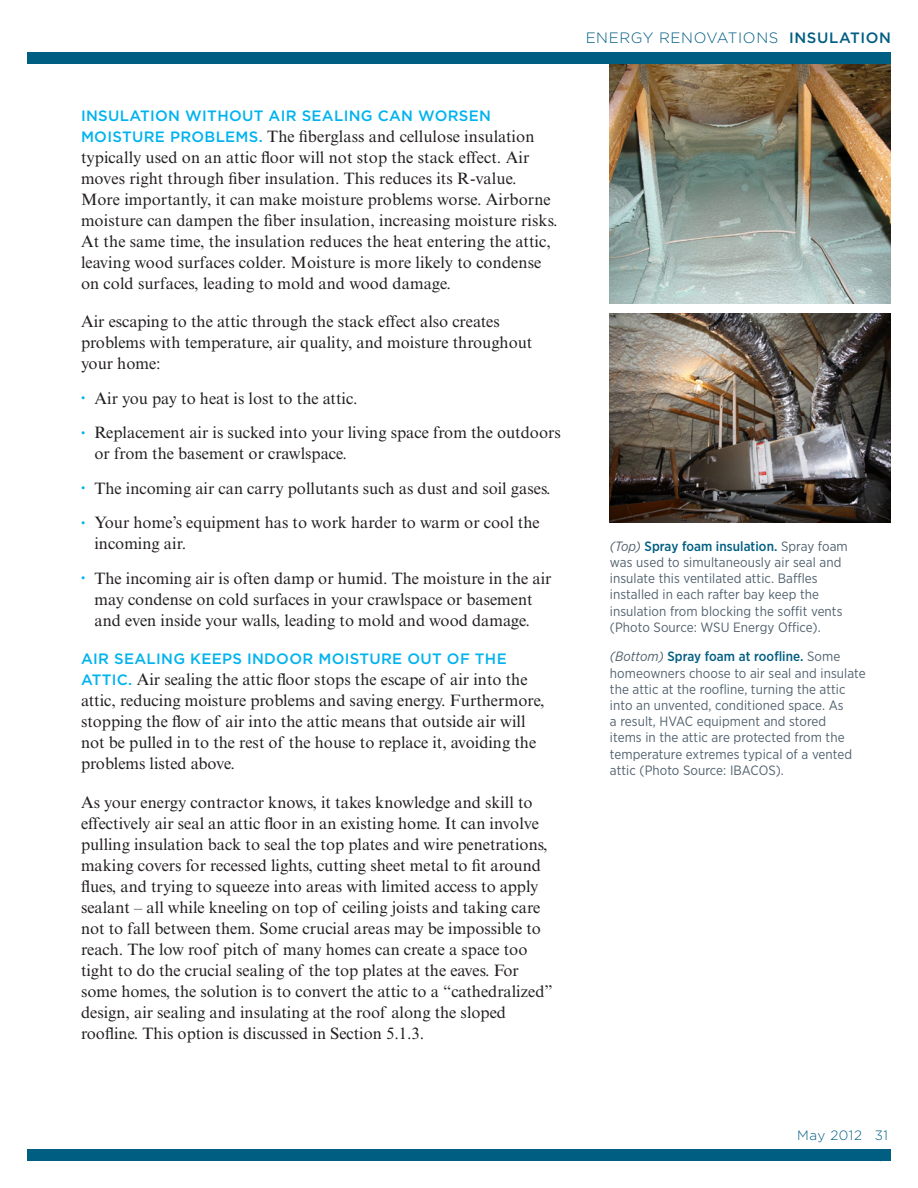
<style>
.page{position:relative;width:918px;height:1188px;background:#fff}
.page>*{position:absolute;margin:0;border:0;box-sizing:border-box;transform-origin:0 0}
.BODY{font:16.5px/21px "Times New Roman MT Std";color:#231f20}
.BULLET_TEXT{font:16.5px/21px "Times New Roman MT Std";color:#231f20}
.BODY-2{font:500 15px "Gotham";letter-spacing:.02em;color:#00b3ee}
.t1{font:300 15px "Gotham";letter-spacing:.04em;color:#005e82}
.t2{font:13.5px/16.2px "Gotham Narrow";letter-spacing:.005em;color:#52626f}
.t3{font:300 13.5px "Gotham";letter-spacing:.04em;color:#005e82}
.s1{font-family:"Gotham";font-weight:500;font-size:15px;color:#00b3ee}
.s2{font-size:12px;color:#00b3ee}
.s3{font-weight:500}
.s4{font-style:italic}
.s5{font-weight:500;color:#005e82}
</style>
<div class="page">
<img style="left:610px;top:64px;width:281px;height:240px">
<img style="left:610px;top:313px;width:281px;height:209px">
<div style="left:27px;top:52px;width:864px;height:12px;background:#005e82"></div>
<div style="left:27px;top:1149px;width:864px;height:12px;background:#005e82"></div>
<p class="BODY-2" style="left:81px;top:107px;width:411px">INSULATION WITHOUT AIR SEALING CAN WORSEN</p>
<p class="BODY" style="left:81px;top:125px;width:478px"><span class="s1">MOISTURE PROBLEMS.</span> The fiberglass and cellulose insulation typically used on an attic floor will not stop the stack effect. Air moves right through fiber insulation. This reduces its R-value.<br>More importantly, it can make moisture problems worse. Airborne moisture can dampen the fiber insulation, increasing moisture risks.<br>At the same time, the insulation reduces the heat entering the attic, leaving wood surfaces colder. Moisture is more likely to condense on cold surfaces, leading to mold and wood damage.</p>
<p class="BODY" style="left:81px;top:311px;width:453px">Air escaping to the attic through the stack effect also creates problems with temperature, air quality, and moisture throughout your home:</p>
<p class="BULLET_TEXT" style="left:81px;top:388px;width:278px"><span class="s2">•</span> Air you pay to heat is lost to the attic.</p>
<p class="BULLET_TEXT" style="left:94px;top:422px;width:468px;text-indent:-14px"><span class="s2">•</span> Replacement air is sucked into your living space from the outdoors or from the basement or crawlspace.</p>
<p class="BULLET_TEXT" style="left:81px;top:478px;width:471px"><span class="s2">•</span> The incoming air can carry pollutants such as dust and soil gases.</p>
<p class="BULLET_TEXT" style="left:94px;top:512px;width:447px;text-indent:-14px"><span class="s2">•</span> Your home’s equipment has to work harder to warm or cool the incoming air.</p>
<p class="BULLET_TEXT" style="left:81px;top:568px;width:472px;text-align:center"><span class="s2">•</span> The incoming air is often damp or humid. The moisture in the air may condense on cold surfaces in your crawlspace or basement<br>and even inside your walls, leading to mold and wood damage.</p>
<p class="BODY-2" style="left:81px;top:650px;width:427px">AIR SEALING KEEPS INDOOR MOISTURE OUT OF THE</p>
<p class="BODY" style="left:81px;top:669px;width:465px"><span class="s1">ATTIC.</span> Air sealing the attic floor stops the escape of air into the attic, reducing moisture problems and saving energy. Furthermore, stopping the flow of air into the attic means that outside air will not be pulled in to the rest of the house to replace it, avoiding the problems listed above.</p>
<p class="BODY" style="left:81px;top:792px;width:473px">As your energy contractor knows, it takes knowledge and skill to effectively air seal an attic floor in an existing home. It can involve pulling insulation back to seal the top plates and wire penetrations, making covers for recessed lights, cutting sheet metal to fit around flues, and trying to squeeze into areas with limited access to apply sealant – all while kneeling on top of ceiling joists and taking care not to fall between them. Some crucial areas may be impossible to reach. The low roof pitch of many homes can create a space too tight to do the crucial sealing of the top plates at the eaves. For some homes, the solution is to convert the attic to a “cathedralized” design, air sealing and insulating at the roof along the sloped roofline. This option is discussed in Section 5.1.3.</p>
<p class="t1" style="left:586px;top:29px;width:307px">ENERGY RENOVATIONS <span class="s3">INSULATION</span></p>
<p class="t2" style="left:610px;top:538px;width:239px"><span class="s4">(Top)</span> <span class="s5">Spray foam insulation.</span> Spray foam was used to simultaneously air seal and insulate this ventilated attic. Baffles installed in each rafter bay keep the insulation from blocking the soffit vents (Photo Source: WSU Energy Office).</p>
<p class="t2" style="left:610px;top:648px;width:257px"><span class="s4">(Bottom)</span> <span class="s5">Spray foam at roofline.</span> Some homeowners choose to air seal and insulate the attic at the roofline, turning the attic into an unvented, conditioned space. As<br>a result, HVAC equipment and stored<br>items in the attic are protected from the temperature extremes typical of a vented attic (Photo Source: IBACOS).</p>
<p class="t3" style="left:797px;top:1128px;width:92px">May 2012 31</p>
</div>
